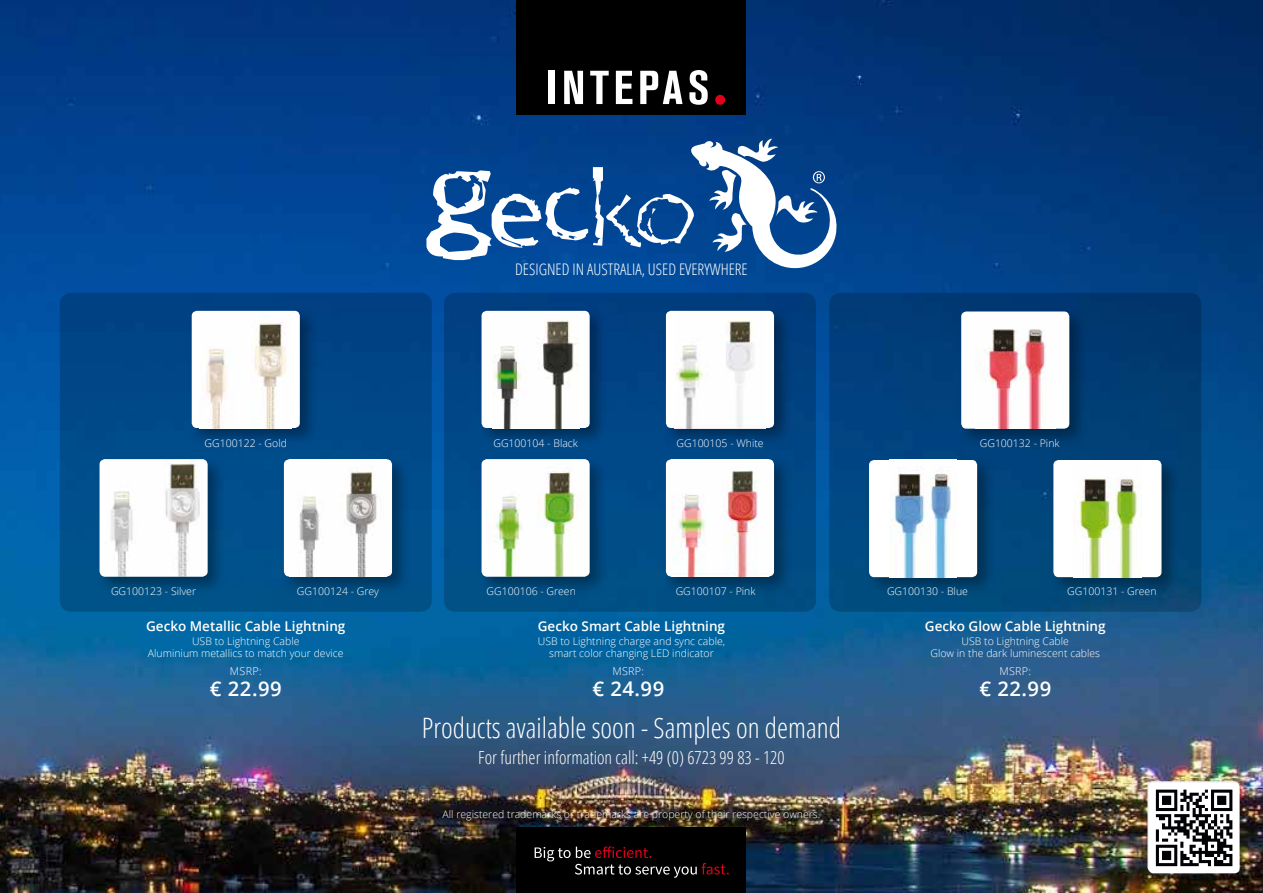
<style>
.page{position:relative;width:1263px;height:893px;background:#fff}
.page>*{position:absolute;margin:0;border:0;box-sizing:border-box;transform-origin:0 0}
.t1{font:300 condensed 28.2px "Open Sans";color:#fff}
.t2{font:600 20.25px "Open Sans";letter-spacing:.025em;color:#fff}
.t3{font:300 condensed 18px "Open Sans";color:#fff}
.t4{font:300 condensed 16.05px "Open Sans";color:#fff}
.t5{font:600 13.5px "Open Sans";color:#fff}
.t6{font:300 10.8px "Open Sans";letter-spacing:.025em;color:#fff}
.t7{font:300 10.5px/12.1px "Open Sans";color:#fff;text-align:center}
</style>
<div class="page">
<img style="left:0;top:0;width:1263px;height:893px">
<div style="left:1147px;top:781px;width:91px;height:91px;background:#eceded;border-radius:5px"></div>
<div style="left:1149px;top:782px;width:90px;height:91px;background:#fff;border-radius:5px"></div>
<svg style="left:1156px;top:790px;width:76px;height:76px"></svg>
<div style="left:60px;top:293px;width:372px;height:319px;background:#004987;border-radius:11px"></div>
<div style="left:444px;top:293px;width:372px;height:319px;background:#004986;border-radius:11px"></div>
<div style="left:829px;top:293px;width:372px;height:319px;background:linear-gradient(to right,#004481,#023d70);border-radius:11px"></div>
<div style="left:517px;top:0;width:229px;height:115px;background:#000"></div>
<div style="left:715px;top:95px;width:10px;height:10px;background:#e2001a;border-radius:50%"></div>
<div style="left:549px;top:71px;width:6px;height:33px;background:#fff"></div>
<svg style="left:564px;top:71px;width:19px;height:33px"></svg>
<svg style="left:590px;top:71px;width:19px;height:33px"></svg>
<svg style="left:616px;top:71px;width:16px;height:33px"></svg>
<svg style="left:640px;top:71px;width:42px;height:33px"></svg>
<svg style="left:689px;top:70px;width:19px;height:35px"></svg>
<div style="left:517px;top:827px;width:229px;height:66px;background:#000"></div>
<svg style="left:535px;top:846px;width:194px;height:32px"></svg>
<svg style="left:426px;top:138px;width:414px;height:134px"></svg>
<div style="left:478px;top:307px;width:130px;height:140px;background:#000;opacity:.35"></div>
<div style="left:481px;top:311px;width:109px;height:117px;background:#fff;border-radius:5px"></div>
<img style="left:492px;top:319px;width:87px;height:109px">
<div style="left:662px;top:307px;width:131px;height:140px;background:#000;opacity:.35"></div>
<div style="left:666px;top:311px;width:108px;height:117px;background:#fff;border-radius:5px"></div>
<img style="left:676px;top:319px;width:78px;height:109px">
<div style="left:662px;top:456px;width:131px;height:139px;background:#000;opacity:.35"></div>
<div style="left:666px;top:459px;width:108px;height:117px;background:#fff;border-radius:5px"></div>
<img style="left:671px;top:459px;width:87px;height:117px">
<div style="left:478px;top:456px;width:130px;height:139px;background:#000;opacity:.35"></div>
<div style="left:481px;top:459px;width:109px;height:117px;background:#fff;border-radius:5px"></div>
<img style="left:485px;top:459px;width:101px;height:117px">
<div style="left:957px;top:308px;width:131px;height:140px;background:#000;opacity:.35"></div>
<div style="left:961px;top:311px;width:108px;height:118px;background:#fff;border-radius:5px"></div>
<img style="left:975px;top:329px;width:70px;height:100px">
<div style="left:1050px;top:456px;width:130px;height:140px;background:#000;opacity:.35"></div>
<div style="left:1053px;top:460px;width:108px;height:117px;background:#fff;border-radius:5px"></div>
<img style="left:1074px;top:477px;width:67px;height:100px">
<div style="left:865px;top:456px;width:131px;height:140px;background:#000;opacity:.35"></div>
<div style="left:869px;top:460px;width:108px;height:117px;background:#fff;border-radius:5px"></div>
<img style="left:890px;top:467px;width:62px;height:110px">
<div style="left:188px;top:307px;width:131px;height:140px;background:#000;opacity:.35"></div>
<div style="left:192px;top:311px;width:108px;height:117px;background:#fff;border-radius:5px"></div>
<img style="left:205px;top:313px;width:82px;height:115px">
<div style="left:280px;top:456px;width:131px;height:139px;background:#000;opacity:.35"></div>
<div style="left:284px;top:459px;width:108px;height:117px;background:#fff;border-radius:5px"></div>
<img style="left:299px;top:468px;width:78px;height:108px">
<div style="left:96px;top:456px;width:130px;height:139px;background:#000;opacity:.35"></div>
<div style="left:100px;top:459px;width:108px;height:117px;background:#fff;border-radius:5px"></div>
<img style="left:103px;top:459px;width:101px;height:117px">
<h3 class="t4" style="left:515px;top:258px;width:234px">DESIGNED IN AUSTRALIA, USED EVERYWHERE</h3>
<p class="t7" style="left:205px;top:437px;width:84px">GG100122 - Gold</p>
<p class="t7" style="left:493px;top:437px;width:86px">GG100104 - Black</p>
<p class="t7" style="left:676px;top:437px;width:89px">GG100105 - White</p>
<p class="t7" style="left:980px;top:437px;width:81px">GG100132 - Pink</p>
<p class="t7" style="left:111px;top:584px;width:87px">GG100123 - Silver</p>
<p class="t7" style="left:297px;top:584px;width:84px">GG100124 - Grey</p>
<p class="t7" style="left:486px;top:584px;width:91px">GG100106 - Green</p>
<p class="t7" style="left:676px;top:584px;width:81px">GG100107 - Pink</p>
<p class="t7" style="left:887px;top:584px;width:82px">GG100130 - Blue</p>
<p class="t7" style="left:1067px;top:584px;width:91px">GG100131 - Green</p>
<p class="t5" style="left:146px;top:616px;width:201px">Gecko Metallic Cable Lightning</p>
<p class="t7" style="left:148px;top:634px;width:197px">USB to Lightning Cable<br>Aluminium metallics to match your device</p>
<p class="t6" style="left:230px;top:664px;width:33px">MSRP:</p>
<h2 class="t2" style="left:210px;top:675px;width:73px">€ 22.99</h2>
<p class="t5" style="left:538px;top:616px;width:189px">Gecko Smart Cable Lightning</p>
<p class="t7" style="left:538px;top:634px;width:189px">USB to Lightning charge and sync cable, smart color changing LED indicator</p>
<p class="t6" style="left:612px;top:664px;width:33px">MSRP:</p>
<h2 class="t2" style="left:592px;top:675px;width:73px">€ 24.99</h2>
<p class="t5" style="left:925px;top:616px;width:182px">Gecko Glow Cable Lightning</p>
<p class="t7" style="left:930px;top:634px;width:171px">USB to Lightning Cable<br>Glow in the dark luminescent cables</p>
<p class="t6" style="left:999px;top:664px;width:33px">MSRP:</p>
<h2 class="t2" style="left:979px;top:675px;width:73px">€ 22.99</h2>
<h1 class="t1" style="left:422px;top:709px;width:421px">Products available soon - Samples on demand</h1>
<h3 class="t3" style="left:478px;top:745px;width:308px">For further information call: +49 (0) 6723 99 83 - 120</h3>
<p class="t7" style="left:443px;top:808px;width:379px">All registered trademarks or trademarks are property of their respective owners.</p>
</div>
